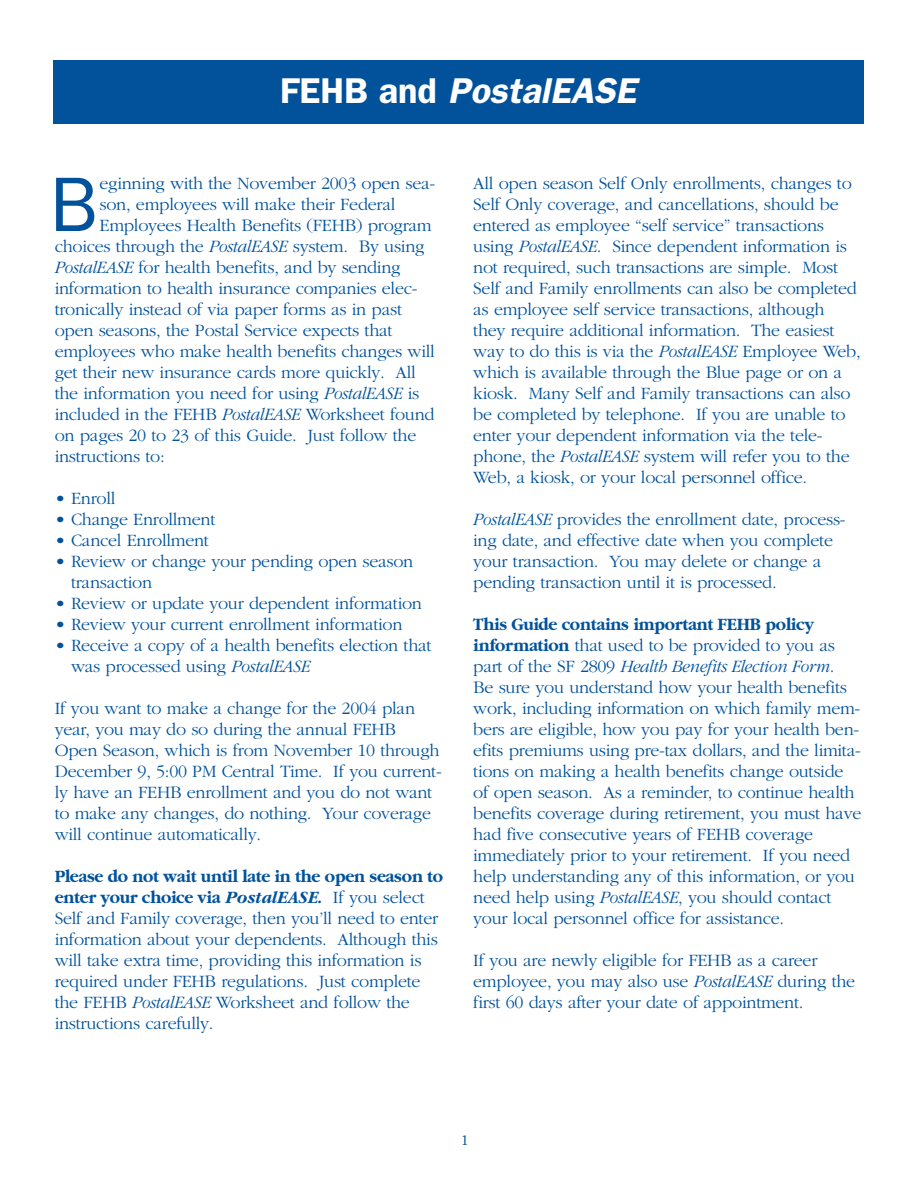
<style>
.page{position:relative;width:918px;height:1188px;background:#fff}
.page>*{position:absolute;margin:0;border:0;box-sizing:border-box;transform-origin:0 0}
.t1{font:77.55px "Franklin Gothic";color:#01529b}
.t2{font:italic 600 36px "Franklin Gothic";color:#fff}
.t3{font:300 18px/21px "Garamond";letter-spacing:-.015em;color:#01529b}
.t4{font:13.5px "Clearface";color:#01529b}
.s1{font-style:normal}
.s2{font-style:italic}
.s3{font-weight:700}
.s4{font-weight:700;font-style:italic}
</style>
<div class="page">
<div style="left:53px;top:60px;width:810px;height:64px;background:#01529b"></div>
<h2 class="t2" style="left:280px;top:79px;width:358px"><span class="s1">FEHB and</span> PostalEASE</h2>
<h1 class="t1" style="left:50px;top:178px;width:50px">B</h1>
<p class="t3" style="left:100px;top:174px;width:337px">eginning with the November 2003 open sea-</p>
<p class="t3" style="left:100px;top:195px;width:297px">son, employees will make their Federal</p>
<p class="t3" style="left:100px;top:216px;width:334px">Employees Health Benefits (FEHB) program</p>
<p class="t3" style="left:55px;top:237px;width:371px">choices through the <span class="s2">PostalEASE</span> system. By using</p>
<p class="t3" style="left:55px;top:258px;width:347px"><span class="s2">PostalEASE</span> for health benefits, and by sending</p>
<p class="t3" style="left:55px;top:279px;width:364px">information to health insurance companies elec-</p>
<p class="t3" style="left:55px;top:300px;width:349px">tronically instead of via paper forms as in past</p>
<p class="t3" style="left:55px;top:321px;width:339px">open seasons, the Postal Service expects that</p>
<p class="t3" style="left:55px;top:342px;width:382px">employees who make health benefits changes will</p>
<p class="t3" style="left:55px;top:363px;width:363px">get their new insurance cards more quickly. All</p>
<p class="t3" style="left:55px;top:384px;width:366px">the information you need for using <span class="s2">PostalEASE</span> is</p>
<p class="t3" style="left:55px;top:405px;width:381px">included in the FEHB <span class="s2">PostalEASE</span> Worksheet found</p>
<p class="t3" style="left:55px;top:426px;width:363px">on pages 20 to 23 of this Guide. Just follow the</p>
<p class="t3" style="left:55px;top:447px;width:112px">instructions to:</p>
<p class="t3" style="left:55px;top:489px;width:62px">• Enroll</p>
<p class="t3" style="left:55px;top:510px;width:162px">• Change Enrollment</p>
<p class="t3" style="left:55px;top:531px;width:156px">• Cancel Enrollment</p>
<p class="t3" style="left:71px;top:552px;width:344px;text-indent:-16px">• Review or change your pending open season transaction</p>
<p class="t3" style="left:55px;top:594px;width:369px">• Review or update your dependent information</p>
<p class="t3" style="left:55px;top:615px;width:349px">• Review your current enrollment information</p>
<p class="t3" style="left:71px;top:636px;width:362px;text-indent:-16px">• Receive a copy of a health benefits election that was processed using <span class="s2">PostalEASE</span></p>
<p class="t3" style="left:55px;top:699px;width:389px">If you want to make a change for the 2004 plan year, you may do so during the annual FEHB Open Season, which is from November 10 through December 9, 5:00 PM Central Time. If you current&shy;ly have an FEHB enrollment and you do not want to make any changes, do nothing. Your coverage will continue automatically.</p>
<p class="t3" style="left:55px;top:867px;width:390px"><span class="s3">Please do not wait until late in the open season to enter your choice via</span> <span class="s4">PostalEASE.</span> If you select Self and Family coverage, then you’ll need to enter information about your dependents. Although this will take extra time, providing this information is required under FEHB regulations. Just complete the FEHB <span class="s2">PostalEASE</span> Worksheet and follow the instructions carefully.</p>
<p class="t3" style="left:473px;top:174px;width:389px">All open season Self Only enrollments, changes to Self Only coverage, and cancellations, should be entered as employee “self service” transactions using <span class="s2">PostalEASE</span>. Since dependent information is not required, such transactions are simple. Most Self and Family enrollments can also be completed as employee self service transactions, although they require additional information. The easiest way to do this is via the <span class="s2">PostalEASE</span> Employee Web, which is available through the Blue page or on a kiosk. Many Self and Family transactions can also be completed by telephone. If you are unable to enter your dependent information via the tele&shy;phone, the <span class="s2">PostalEASE</span> system will refer you to the Web, a kiosk, or your local personnel office.</p>
<p class="t3" style="left:473px;top:510px;width:374px"><span class="s2">PostalEASE</span> provides the enrollment date, process&shy;ing date, and effective date when you complete your transaction. You may delete or change a pending transaction until it is processed.</p>
<p class="t3" style="left:473px;top:615px;width:390px"><span class="s3">This Guide contains important FEHB policy information</span> that used to be provided to you as part of the SF 2809 <span class="s2">Health Benefits Election Form</span>.<br>Be sure you understand how your health benefits work, including information on which family mem&shy;bers are eligible, how you pay for your health ben&shy;efits premiums using pre-tax dollars, and the limita&shy;tions on making a health benefits change outside of open season. As a reminder, to continue health benefits coverage during retirement, you must have had five consecutive years of FEHB coverage immediately prior to your retirement. If you need help understanding any of this information, or you need help using <span class="s2">PostalEASE</span>, you should contact your local personnel office for assistance.</p>
<p class="t3" style="left:473px;top:951px;width:384px">If you are newly eligible for FEHB as a career employee, you may also use <span class="s2">PostalEASE</span> during the first 60 days after your date of appointment.</p>
<p class="t4" style="left:462px;top:1135px;width:8px">1</p>
</div>
